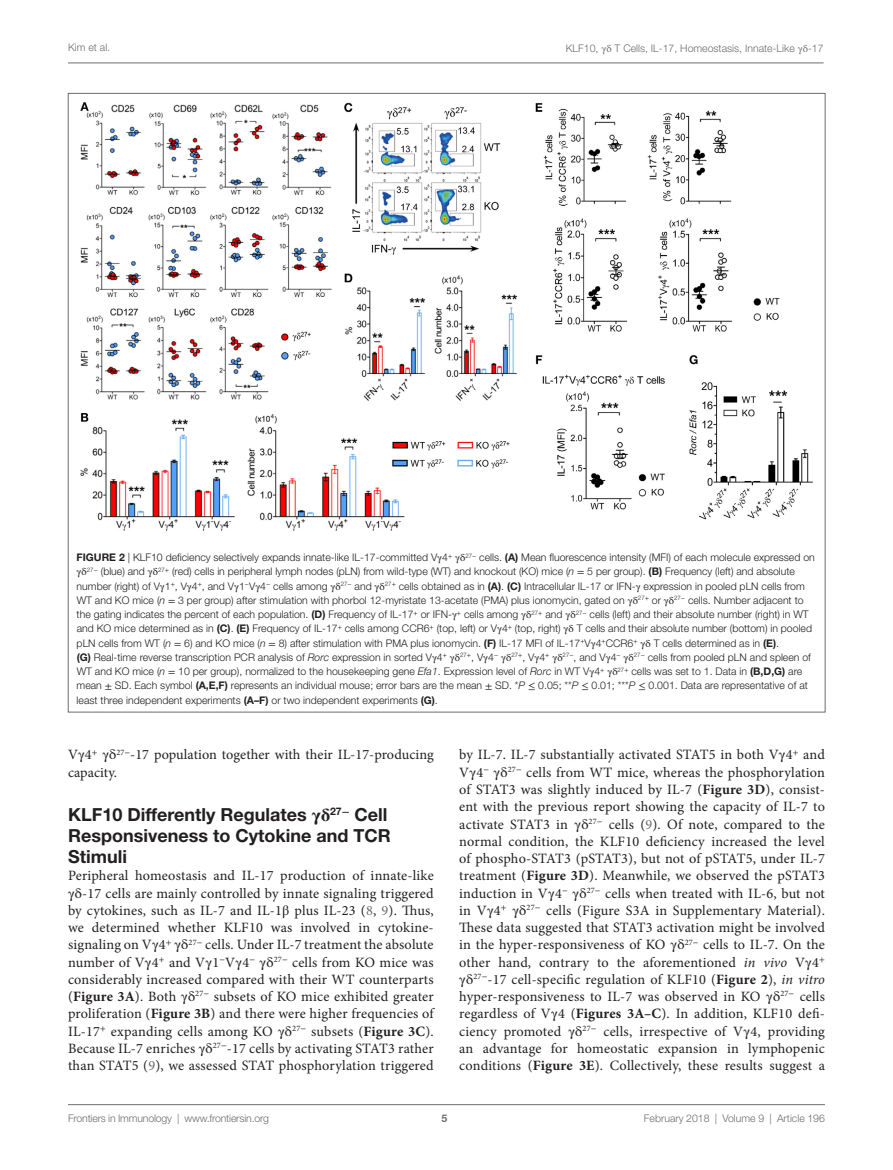
<style>
.page{position:relative;width:893px;height:1170px;background:#fff}
.page>*{position:absolute;margin:0;border:0;box-sizing:border-box;transform-origin:0 0}
.t1{font:700 18px/21px "Helvetica Neue LT Std";color:#231f20}
.t2{font:14.25px/17.2px "Minion Pro";letter-spacing:.01em;color:#231f20;text-align:justify}
.t3{font:300 10.5px/14.2px "Helvetica Neue LT Std";color:#231f20}
.t4{font:300 10.5px "Helvetica Neue LT Std";color:#6c6d70}
.t5{font:700 10.5px "Helvetica Neue LT Std";color:#6c6d70}
.s1{font-family:"STIX General";font-weight:400}
.s2{font-weight:700}
.s3{font-style:italic}
.s4{font-family:"STIX General"}
.s5{color:#6c6d70}
</style>
<div class="page">
<img style="left:80px;top:102px;width:733px;height:429px">
<hr style="left:68px;top:1104px;width:757px;height:1px;background:#6c6d70">
<hr style="left:68px;top:63px;width:755px;height:1px;background:#6c6d70">
<p class="t4" style="left:68px;top:41px;width:44px">Kim et al.</p>
<p class="t4" style="left:566px;top:42px;width:259px">KLF10, <span class="s1">γδ</span> T Cells, IL-17, Homeostasis, Innate-Like <span class="s1">γδ</span>-17</p>
<p class="t3" style="left:77px;top:550px;width:740px"><span class="s2">Figure 2</span> | KLF10 deficiency selectively expands innate-like IL-17-committed V<span class="s1">γ</span>4<sup>+</sup> <span class="s1">γδ</span><sup>27</sup><sup>−</sup> cells. <span class="s2">(A)</span> Mean fluorescence intensity (MFI) of each molecule expressed on <span class="s1">γδ</span><sup>27</sup><sup>−</sup> (blue) and <span class="s1">γδ</span><sup>27</sup><sup>+</sup> (red) cells in peripheral lymph nodes (pLN) from wild-type (WT) and knockout (KO) mice (<span class="s3">n</span> <span class="s1">=</span> 5 per group). <span class="s2">(B)</span> Frequency (left) and absolute number (right) of V<span class="s1">γ</span>1<sup>+</sup>, V<span class="s1">γ</span>4<sup>+</sup>, and V<span class="s1">γ</span>1<sup>−</sup>V<span class="s1">γ</span>4<sup>−</sup> cells among <span class="s1">γδ</span><sup>27</sup><sup>−</sup> and <span class="s1">γδ</span><sup>27</sup><sup>+</sup> cells obtained as in <span class="s2">(A)</span>. <span class="s2">(C)</span> Intracellular IL-17 or IFN-<span class="s1">γ</span> expression in pooled pLN cells from WT and KO mice (<span class="s3">n</span> <span class="s1">=</span> 3 per group) after stimulation with phorbol 12-myristate 13-acetate (PMA) plus ionomycin, gated on <span class="s1">γδ</span><sup>27</sup><sup>+</sup> or <span class="s1">γδ</span><sup>27</sup><sup>−</sup> cells. Number adjacent to the gating indicates the percent of each population. <span class="s2">(D)</span> Frequency of IL-17<sup>+</sup> or IFN-<span class="s1">γ</span><sup>+</sup> cells among <span class="s1">γδ</span><sup>27</sup><sup>+</sup> and <span class="s1">γδ</span><sup>27</sup><sup>−</sup> cells (left) and their absolute number (right) in WT and KO mice determined as in <span class="s2">(C)</span>. <span class="s2">(E)</span> Frequency of IL-17<sup>+</sup> cells among CCR6<sup>+</sup> (top, left) or V<span class="s1">γ</span>4<sup>+</sup> (top, right) <span class="s1">γδ</span> T cells and their absolute number (bottom) in pooled pLN cells from WT (<span class="s3">n</span> <span class="s1">=</span> 6) and KO mice (<span class="s3">n</span> <span class="s1">=</span> 8) after stimulation with PMA plus ionomycin. <span class="s2">(F)</span> IL-17 MFI of IL-17<sup>+</sup>V<span class="s1">γ</span>4<sup>+</sup>CCR6<sup>+</sup> <span class="s1">γδ</span> T cells determined as in <span class="s2">(E)</span>.<br><span class="s2">(G)</span> Real-time reverse transcription PCR analysis of <span class="s3">Rorc</span> expression in sorted V<span class="s1">γ</span>4<sup>+</sup> <span class="s1">γδ</span><sup>27</sup><sup>+</sup>, V<span class="s1">γ</span>4<sup>−</sup> <span class="s1">γδ</span><sup>27</sup><sup>+</sup>, V<span class="s1">γ</span>4<sup>+</sup> <span class="s1">γδ</span><sup>27</sup><sup>−</sup>, and V<span class="s1">γ</span>4<sup>−</sup> <span class="s1">γδ</span><sup>27</sup><sup>−</sup> cells from pooled pLN and spleen of WT and KO mice (<span class="s3">n</span> <span class="s1">=</span> 10 per group), normalized to the housekeeping gene <span class="s3">Efa1</span>. Expression level of <span class="s3">Rorc</span> in WT V<span class="s1">γ</span>4<sup>+</sup> <span class="s1">γδ</span><sup>27</sup><sup>+</sup> cells was set to 1. Data in <span class="s2">(B,D,G)</span> are mean <span class="s1">±</span> SD. Each symbol <span class="s2">(A,E,F)</span> represents an individual mouse; error bars are the mean <span class="s1">±</span> SD. *<span class="s3">P</span> <span class="s1">≤</span> 0.05; **<span class="s3">P</span> <span class="s1">≤</span> 0.01; ***<span class="s3">P</span> <span class="s1">≤</span> 0.001. Data are representative of at least three independent experiments <span class="s2">(A–F)</span> or two independent experiments <span class="s2">(G)</span>.</p>
<p class="t2" style="left:68px;top:746px;width:367px">V<span class="s4">γ</span>4<sup>+</sup> <span class="s4">γδ</span><sup>27</sup><sup>−</sup>-17 population together with their IL-17-producing capacity.</p>
<p class="t1" style="left:68px;top:803px;width:321px">KLF10 Differently Regulates <span class="s4">γδ</span><sup>27</sup><sup>−</sup> Cell<br>Responsiveness to Cytokine and TCR<br>Stimuli</p>
<p class="t2" style="left:68px;top:867px;width:367px">Peripheral homeostasis and IL-17 production of innate-like <span class="s4">γδ</span>-17 cells are mainly controlled by innate signaling triggered by cytokines, such as IL-7 and IL-1<span class="s4">β</span> plus IL-23 (<span class="s5">8</span>, <span class="s5">9</span>). Thus, we determined whether KLF10 was involved in cytokine&shy;signaling on V<span class="s4">γ</span>4<sup>+</sup> <span class="s4">γδ</span><sup>27</sup><sup>−</sup> cells. Under IL-7 treatment the absolute number of V<span class="s4">γ</span>4<sup>+</sup> and V<span class="s4">γ</span>1<sup>−</sup>V<span class="s4">γ</span>4<sup>−</sup> <span class="s4">γδ</span><sup>27</sup><sup>−</sup> cells from KO mice was considerably increased compared with their WT counterparts (<span class="s2">Figure 3A</span>). Both <span class="s4">γδ</span><sup>27</sup><sup>−</sup> subsets of KO mice exhibited greater proliferation (<span class="s2">Figure 3B</span>) and there were higher frequencies of IL-17<sup>+</sup> expanding cells among KO <span class="s4">γδ</span><sup>27</sup><sup>−</sup> subsets (<span class="s2">Figure 3C</span>).<br>Because IL-7 enriches <span class="s4">γδ</span><sup>27</sup><sup>−</sup>-17 cells by activating STAT3 rather than STAT5 (<span class="s5">9</span>), we assessed STAT phosphorylation triggered</p>
<p class="t2" style="left:459px;top:746px;width:367px">by IL-7. IL-7 substantially activated STAT5 in both V<span class="s4">γ</span>4<sup>+</sup> and V<span class="s4">γ</span>4<sup>−</sup> <span class="s4">γδ</span><sup>27</sup><sup>−</sup> cells from WT mice, whereas the phosphorylation of STAT3 was slightly induced by IL-7 (<span class="s2">Figure 3D</span>), consist&shy;ent with the previous report showing the capacity of IL-7 to activate STAT3 in <span class="s4">γδ</span><sup>27</sup><sup>−</sup> cells (<span class="s5">9</span>). Of note, compared to the normal condition, the KLF10 deficiency increased the level of phospho-STAT3 (pSTAT3), but not of pSTAT5, under IL-7 treatment (<span class="s2">Figure 3D</span>). Meanwhile, we observed the pSTAT3 induction in V<span class="s4">γ</span>4<sup>−</sup> <span class="s4">γδ</span><sup>27</sup><sup>−</sup> cells when treated with IL-6, but not in V<span class="s4">γ</span>4<sup>+</sup> <span class="s4">γδ</span><sup>27</sup><sup>−</sup> cells (Figure S3A in Supplementary Material).<br>These data suggested that STAT3 activation might be involved in the hyper-responsiveness of KO <span class="s4">γδ</span><sup>27</sup><sup>−</sup> cells to IL-7. On the other hand, contrary to the aforementioned <span class="s3">in vivo</span> V<span class="s4">γ</span>4<sup>+ </sup><span class="s4">γδ</span><sup>27</sup><sup>−</sup>-17 cell-specific regulation of KLF10 (<span class="s2">Figure 2</span>), <span class="s3">in vitro </span>hyper-responsiveness to IL-7 was observed in KO <span class="s4">γδ</span><sup>27</sup><sup>−</sup> cells regardless of V<span class="s4">γ</span>4 (<span class="s2">Figures 3A–C</span>). In addition, KLF10 defi&shy;ciency promoted <span class="s4">γδ</span><sup>27</sup><sup>−</sup> cells, irrespective of V<span class="s4">γ</span>4, providing an advantage for homeostatic expansion in lymphopenic conditions (<span class="s2">Figure 3E</span>). Collectively, these results suggest a</p>
<p class="t4" style="left:68px;top:1111px;width:203px">Frontiers in Immunology | www.frontiersin.org</p>
<p class="t4" style="left:644px;top:1111px;width:183px">February 2018 | Volume 9 | Article 196</p>
<p class="t5" style="left:441px;top:1111px;width:7px">5</p>
</div>
